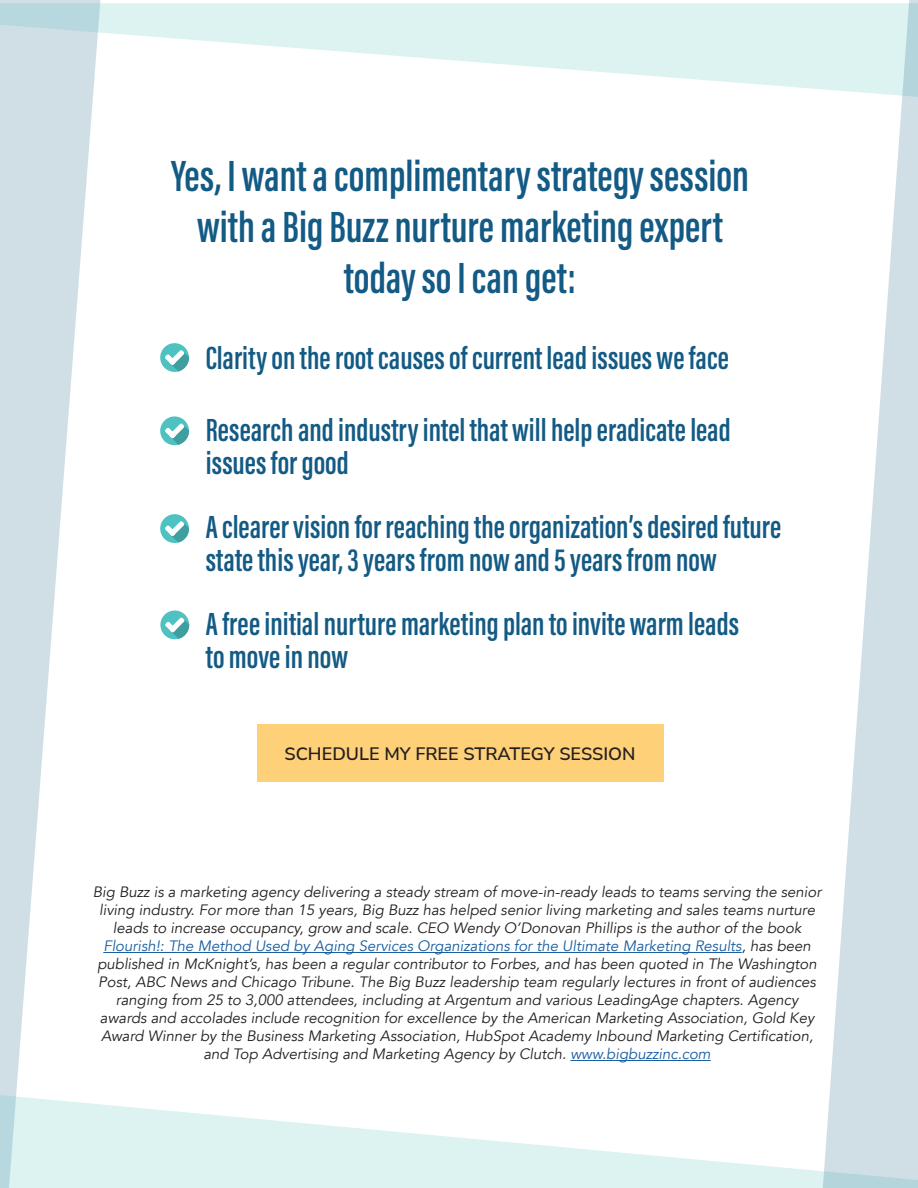
<style>
.page{position:relative;width:918px;height:1188px;background:#fff}
.page>*{position:absolute;margin:0;border:0;box-sizing:border-box;transform-origin:0 0}
.t1{font:600 45px/51px "Acumin Pro Extra Cond";color:#135a84;text-align:center}
.t2{font:600 33px/71.8px "Acumin Pro Extra Cond";color:#135a84}
.t3{font:600 18px "Nunito Sans";color:#231f20}
.t4{font:italic 15px/18px "Avenir";color:#231f20;text-align:center}
.s1{color:#175d9e}
</style>
<div class="page">
<svg style="left:0;top:0;width:101px;height:1094px;fill:#d0dee6"></svg>
<svg style="left:0;top:3px;width:821px;height:95px;fill:#dcf3f2"></svg>
<svg style="left:0;top:1094px;width:821px;height:94px;fill:#dcf3f2"></svg>
<svg style="left:821px;top:0;width:97px;height:1188px;fill:#d0dee6"></svg>
<hr style="left:103px;top:952px;width:639px;height:1px;background:#175d9e">
<hr style="left:570px;top:1060px;width:141px;height:1px;background:#175d9e">
<svg style="left:160px;top:343px;width:29px;height:29px"></svg>
<svg style="left:160px;top:416px;width:29px;height:29px"></svg>
<svg style="left:160px;top:514px;width:29px;height:29px"></svg>
<div style="left:257px;top:724px;width:406px;height:58px;background:#fed078"></div>
<svg style="left:160px;top:610px;width:29px;height:29px"></svg>
<h1 class="t1" style="left:171px;top:150px;width:580px">Yes, I want a complimentary strategy session with a Big Buzz nurture marketing expert today so I can get:</h1>
<h2 class="t2" style="left:206px;top:322px;width:527px">Clarity on the root causes of current lead issues we face<br>Research and industry intel that will help eradicate lead</h2>
<h2 class="t2" style="left:206px;top:430px;width:577px;line-height:64.8px">issues for good<br>A clearer vision for reaching the organization’s desired future</h2>
<h2 class="t2" style="left:206px;top:524px;width:513px">state this year, 3 years from now and 5 years from now</h2>
<h2 class="t2" style="left:206px;top:607px;width:535px;line-height:33px">A free initial nurture marketing plan to invite warm leads to move in now</h2>
<p class="t3" style="left:285px;top:742px;width:352px">SCHEDULE MY FREE STRATEGY SESSION</p>
<p class="t4" style="left:93px;top:883px;width:730px">Big Buzz is a marketing agency delivering a steady stream of move-in-ready leads to teams serving the senior living industry. For more than 15 years, Big Buzz has helped senior living marketing and sales teams nurture leads to increase occupancy, grow and scale. CEO Wendy O’Donovan Phillips is the author of the book <span class="s1">Flourish!: The Method Used by Aging Services Organizations for the Ultimate Marketing Results</span>, has been published in McKnight’s, has been a regular contributor to Forbes, and has been quoted in The Washington Post, ABC News and Chicago Tribune. The Big Buzz leadership team regularly lectures in front of audiences ranging from 25 to 3,000 attendees, including at Argentum and various LeadingAge chapters. Agency awards and accolades include recognition for excellence by the American Marketing Association, Gold Key Award Winner by the Business Marketing Association, HubSpot Academy Inbound Marketing Certification, and Top Advertising and Marketing Agency by Clutch. <span class="s1">www.bigbuzzinc.com</span></p>
</div>
